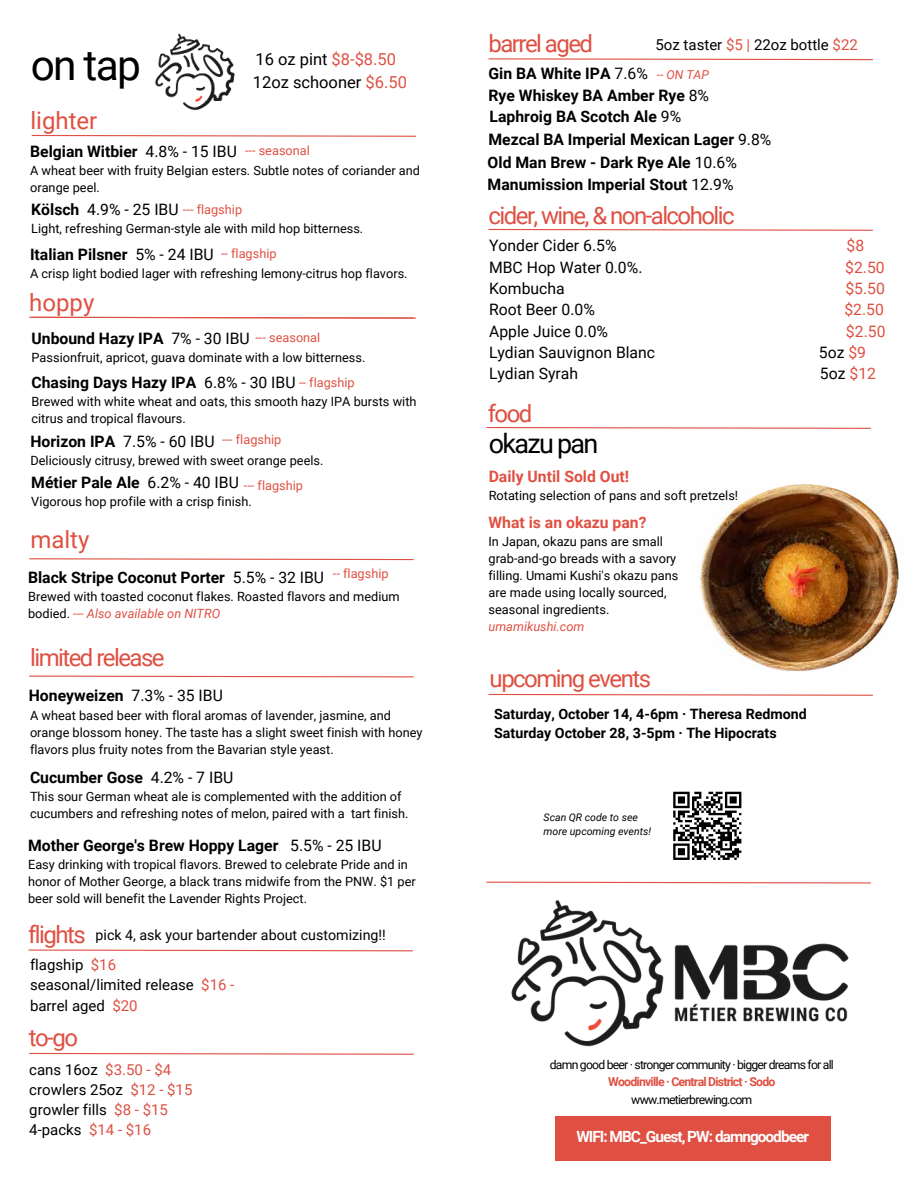
<style>
.page{position:relative;width:918px;height:1188px;background:#fff}
.page>*{position:absolute;margin:0;border:0;box-sizing:border-box;transform-origin:0 0}
.t1{font:42.45px "Roboto";color:#000}
.t2{font:27px "Roboto";letter-spacing:-.065em;color:#000}
.t3{font:24px "Roboto";letter-spacing:-.065em;color:#df5042}
.t4{font:24px "Roboto";color:#df5042}
.t5{font:16.5px/22.5px "Roboto";color:#000}
.t6{font:700 15.75px/23.1px "Roboto";color:#000}
.t7{font:15.75px "Roboto";color:#000}
.t8{font:700 15.75px "Roboto";color:#df5042}
.t9{font:15.75px "Roboto";color:#df5042}
.t10{font:700 15.45px "Roboto";letter-spacing:-.065em;color:#fff}
.t11{font:15px/20.2px "Roboto";color:#000}
.t12{font:700 14.25px/19.2px "Roboto";color:#000}
.t13{font:14.25px "Roboto";color:#000}
.t14{font:12.75px/17px "Roboto";color:#000}
.t15{font:12.75px "Roboto";color:#df5042}
.t16{font:italic 12.75px "Roboto";color:#df5042}
.t17{font:12.3px "Roboto";letter-spacing:-.065em;color:#000}
.t18{font:700 12.3px "Roboto";letter-spacing:-.065em;color:#df5042}
.t19{font:italic 10.5px/14px "Roboto";color:#000}
.s1{color:#df5042}
.s2{font-weight:400}
.s3{font-weight:700}
.s4{font-style:italic;color:#df5042}
.s5{font-weight:400;font-style:italic;font-size:12.3px;color:#df5042}
</style>
<div class="page">
<svg style="left:488px;top:58px;width:385px;height:3px"></svg>
<svg style="left:486px;top:427px;width:385px;height:2px"></svg>
<svg style="left:673px;top:791px;width:69px;height:69px"></svg>
<svg style="left:488px;top:693px;width:385px;height:3px"></svg>
<svg style="left:488px;top:228px;width:385px;height:3px"></svg>
<img style="left:511px;top:900px;width:338px;height:147px">
<svg style="left:486px;top:881px;width:385px;height:3px"></svg>
<div style="left:555px;top:1117px;width:276px;height:44px;background:#df5042"></div>
<img style="left:699px;top:484px;width:202px;height:188px">
<svg style="left:31px;top:134px;width:386px;height:3px"></svg>
<svg style="left:29px;top:675px;width:385px;height:3px"></svg>
<img style="left:155px;top:33px;width:80px;height:78px">
<svg style="left:29px;top:316px;width:387px;height:3px"></svg>
<svg style="left:29px;top:558px;width:385px;height:3px"></svg>
<svg style="left:28px;top:949px;width:385px;height:3px"></svg>
<svg style="left:29px;top:1052px;width:385px;height:3px"></svg>
<h1 class="t1" style="left:31px;top:35px;width:112px">on tap</h1>
<p class="t5" style="left:253px;top:47px;width:156px">16 oz pint <span class="s1">$8-$8.50<br></span>12oz schooner <span class="s1">$6.50</span></p>
<h3 class="t4" style="left:30px;top:104px;width:68px">lighter</h3>
<p class="t6" style="left:30px;top:139px;width:208px">Belgian Witbier <span class="s2">4.8% - 15 IBU</span></p>
<p class="t14" style="left:30px;top:161px;width:391px">A wheat beer with fruity Belgian esters. Subtle notes of coriander and orange peel.</p>
<p class="t15" style="left:245px;top:142px;width:66px">--- seasonal</p>
<p class="t7" style="left:31px;top:198px;width:149px"><span class="s3">Kölsch</span> 4.9% - 25 IBU</p>
<p class="t14" style="left:31px;top:219px;width:334px">Light, refreshing German-style ale with mild hop bitterness.</p>
<p class="t15" style="left:183px;top:201px;width:61px">--- flagship</p>
<p class="t6" style="left:30px;top:242px;width:185px">Italian Pilsner <span class="s2">5% - 24 IBU</span></p>
<p class="t14" style="left:30px;top:264px;width:379px">A crisp light bodied lager with refreshing lemony-citrus hop flavors.</p>
<p class="t15" style="left:221px;top:245px;width:57px">-- flagship</p>
<h3 class="t3" style="left:29px;top:285px;width:67px">hoppy</h3>
<p class="t6" style="left:32px;top:327px;width:220px">Unbound Hazy IPA <span class="s2">7% - 30 IBU</span></p>
<p class="t14" style="left:32px;top:349px;width:335px">Passionfruit, apricot, guava dominate with a low bitterness.</p>
<p class="t15" style="left:255px;top:329px;width:66px">--- seasonal</p>
<p class="t6" style="left:32px;top:370px;width:266px">Chasing Days Hazy IPA <span class="s2">6.8% - 30 IBU</span></p>
<p class="t14" style="left:32px;top:392px;width:387px">Brewed with white wheat and oats, this smooth hazy IPA bursts with citrus and tropical flavours.</p>
<p class="t15" style="left:299px;top:374px;width:57px">-- flagship</p>
<p class="t15" style="left:222px;top:430px;width:61px">--- flagship</p>
<p class="t6" style="left:30px;top:429px;width:186px">Horizon IPA <span class="s2">7.5% - 60 IBU</span></p>
<p class="t14" style="left:30px;top:451px;width:295px">Deliciously citrusy, brewed with sweet orange peels.</p>
<p class="t6" style="left:31px;top:470px;width:209px">Métier Pale Ale <span class="s2">6.2% - 40 IBU</span></p>
<p class="t14" style="left:31px;top:492px;width:222px">Vigorous hop profile with a crisp finish.</p>
<p class="t15" style="left:244px;top:476px;width:61px">--- flagship</p>
<h3 class="t3" style="left:30px;top:523px;width:61px">malty</h3>
<p class="t15" style="left:333px;top:565px;width:57px">-- flagship</p>
<p class="t6" style="left:28px;top:565px;width:298px">Black Stripe Coconut Porter <span class="s2">5.5% - 32 IBU</span></p>
<p class="t14" style="left:28px;top:587px;width:373px">Brewed with toasted coconut flakes. Roasted flavors and medium bodied. <span class="s1">---</span> <span class="s4">Also available on NITRO</span></p>
<h3 class="t3" style="left:30px;top:640px;width:136px">limited release</h3>
<p class="t6" style="left:29px;top:684px;width:196px">Honeyweizen <span class="s2">7.3% - 35 IBU</span></p>
<p class="t14" style="left:30px;top:707px;width:394px">A wheat based beer with floral aromas of lavender, jasmine, and orange blossom honey. The taste has a slight sweet finish with honey flavors plus fruity notes from the Bavarian style yeast.</p>
<p class="t6" style="left:30px;top:765px;width:205px">Cucumber Gose <span class="s2">4.2% - 7 IBU</span></p>
<p class="t14" style="left:30px;top:788px;width:380px">This sour German wheat ale is complemented with the addition of cucumbers and refreshing notes of melon, paired with a tart finish.</p>
<p class="t6" style="left:28px;top:833px;width:355px">Mother George's Brew Hoppy Lager <span class="s2">5.5% - 25 IBU</span></p>
<p class="t14" style="left:28px;top:855px;width:389px">Easy drinking with tropical flavors. Brewed to celebrate Pride and in honor of Mother George, a black trans midwife from the PNW. $1 per beer sold will benefit the Lavender Rights Project.</p>
<h3 class="t3" style="left:28px;top:918px;width:59px">flights</h3>
<p class="t11" style="left:30px;top:954px;width:206px">flagship <span class="s1">$16<br></span>seasonal/limited release <span class="s1">$16 - </span>barrel aged <span class="s1">$20</span></p>
<p class="t13" style="left:96px;top:925px;width:292px">pick 4, ask your bartender about customizing!!</p>
<h3 class="t3" style="left:29px;top:1021px;width:51px">to-go</h3>
<p class="t11" style="left:29px;top:1059px;width:165px">cans 16oz <span class="s1">$3.50 - $4 </span>crowlers 25oz <span class="s1">$12 - $15 </span>growler fills <span class="s1">$8 - $15<br></span>4-packs <span class="s1">$14 - $16</span></p>
<h3 class="t3" style="left:489px;top:26px;width:106px">barrel aged</h3>
<p class="t11" style="left:656px;top:34px;width:204px">5oz taster <span class="s1">$5 |</span> 22oz bottle <span class="s1">$22</span></p>
<p class="t6" style="left:489px;top:61px;width:222px">Gin BA White IPA <span class="s2">7.6%</span> <span class="s5">-- ON TAP</span></p>
<p class="t6" style="left:489px;top:84px;width:222px">Rye Whiskey BA Amber Rye <span class="s2">8%</span></p>
<p class="t6" style="left:490px;top:104px;width:193px">Laphroig BA Scotch Ale <span class="s2">9%</span></p>
<p class="t6" style="left:488px;top:127px;width:285px">Mezcal BA Imperial Mexican Lager <span class="s2">9.8%<br></span>Old Man Brew - Dark Rye Ale <span class="s2">10.6%</span></p>
<p class="t6" style="left:488px;top:172px;width:247px">Manumission Imperial Stout <span class="s2">12.9%</span></p>
<h3 class="t3" style="left:489px;top:199px;width:248px">cider, wine, &amp; non-alcoholic</h3>
<p class="t7" style="left:489px;top:234px;width:129px">Yonder Cider 6.5%</p>
<p class="t9" style="left:847px;top:234px;width:19px">$8</p>
<p class="t7" style="left:489px;top:256px;width:155px">MBC Hop Water 0.0%.</p>
<p class="t9" style="left:845px;top:256px;width:41px">$2.50</p>
<p class="t7" style="left:489px;top:277px;width:77px">Kombucha</p>
<p class="t9" style="left:845px;top:277px;width:41px">$5.50</p>
<p class="t7" style="left:489px;top:299px;width:107px">Root Beer 0.0%</p>
<p class="t9" style="left:844px;top:299px;width:41px">$2.50</p>
<p class="t7" style="left:489px;top:320px;width:121px">Apple Juice 0.0%</p>
<p class="t9" style="left:846px;top:320px;width:41px">$2.50</p>
<p class="t7" style="left:489px;top:341px;width:168px">Lydian Sauvignon Blanc</p>
<p class="t7" style="left:819px;top:341px;width:49px">5oz <span class="s1">$9</span></p>
<p class="t7" style="left:489px;top:363px;width:91px">Lydian Syrah</p>
<p class="t7" style="left:820px;top:363px;width:58px">5oz <span class="s1">$12</span></p>
<h3 class="t3" style="left:488px;top:397px;width:46px">food</h3>
<h2 class="t2" style="left:489px;top:425px;width:111px">okazu pan</h2>
<p class="t8" style="left:489px;top:465px;width:142px">Daily Until Sold Out!</p>
<p class="t14" style="left:489px;top:486px;width:251px">Rotating selection of pans and soft pretzels!</p>
<p class="t8" style="left:489px;top:511px;width:160px">What is an okazu pan?</p>
<p class="t14" style="left:489px;top:532px;width:191px">In Japan, okazu pans are small grab-and-go breads with a savory filling. Umami Kushi's okazu pans are made using locally sourced, seasonal ingredients.</p>
<p class="t16" style="left:489px;top:617px;width:98px">umamikushi.com</p>
<h3 class="t3" style="left:490px;top:662px;width:163px">upcoming events</h3>
<p class="t12" style="left:494px;top:704px;width:314px">Saturday, October 14, 4-6pm · Theresa Redmond<br>Saturday October 28, 3-5pm · The Hipocrats</p>
<p class="t19" style="left:544px;top:810px;width:109px">Scan QR code to see more upcoming events!</p>
<p class="t17" style="left:550px;top:1056px;width:285px">damn good beer · stronger community · bigger dreams for all</p>
<p class="t18" style="left:608px;top:1073px;width:169px">Woodinville · Central District · Sodo</p>
<p class="t17" style="left:631px;top:1091px;width:123px">www.metierbrewing.com</p>
<p class="t10" style="left:576px;top:1126px;width:234px">WIFI: MBC_Guest, PW: damngoodbeer</p>
</div>
